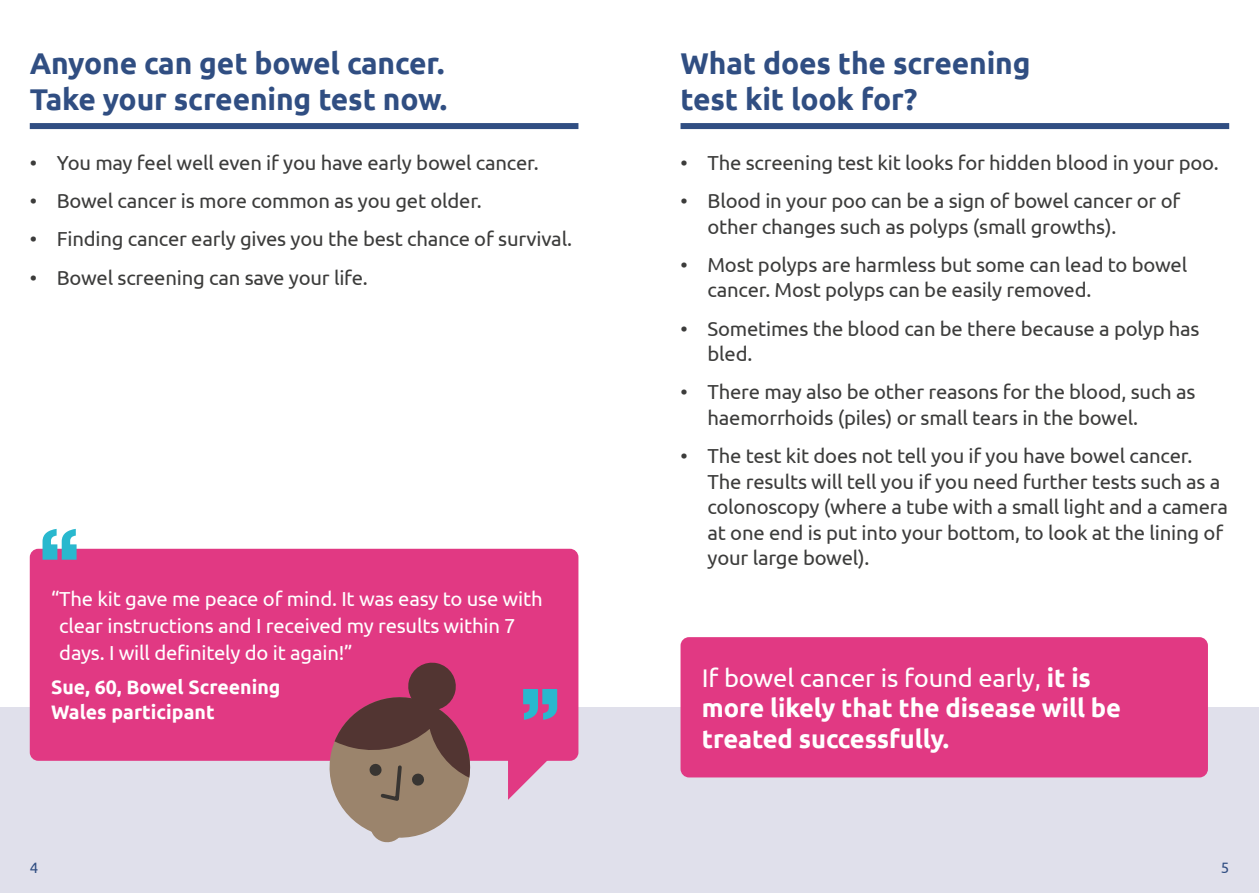
<style>
.page{position:relative;width:1259px;height:893px;background:#fff}
.page>*{position:absolute;margin:0;border:0;box-sizing:border-box;transform-origin:0 0}
.t1{font:700 30px/36px "Ubuntu";letter-spacing:-.005em;color:#304e82}
.t2{font:700 25.5px/30.6px "Ubuntu";letter-spacing:-.005em;color:#fff}
.t3{font:20.25px/25.5px "Ubuntu";letter-spacing:-.01em;color:#3c3c3b}
.t4{font:20.25px/27px "Ubuntu";letter-spacing:-.01em;color:#fff}
.t5{font:700 19.5px/25.5px "Ubuntu";color:#fff}
.t6{font:15px "Ubuntu";color:#304e82}
.s1{font-weight:400}
</style>
<div class="page">
<div style="left:0;top:707px;width:1259px;height:186px;background:#e0e0eb"></div>
<div style="left:30px;top:123px;width:548px;height:6px;background:#304e82"></div>
<div style="left:680px;top:123px;width:549px;height:6px;background:#304e82"></div>
<svg style="left:508px;top:761px;width:39px;height:39px"></svg>
<div style="left:30px;top:549px;width:548px;height:212px;background:#e13983;border-radius:9px"></div>
<svg style="left:523px;top:689px;width:34px;height:31px"></svg>
<svg style="left:43px;top:529px;width:34px;height:31px"></svg>
<svg style="left:323px;top:662px;width:154px;height:181px"></svg>
<div style="left:680px;top:637px;width:528px;height:140px;background:#e13983;border-radius:9px"></div>
<h1 class="t1" style="left:30px;top:45px;width:419px">Anyone can get bowel cancer.<br>Take your screening test now.</h1>
<p class="t3" style="left:30px;top:149px;width:510px">• You may feel well even if you have early bowel cancer.</p>
<p class="t3" style="left:30px;top:187px;width:453px">• Bowel cancer is more common as you get older.</p>
<p class="t3" style="left:30px;top:226px;width:544px">• Finding cancer early gives you the best chance of survival.</p>
<p class="t3" style="left:30px;top:264px;width:340px">• Bowel screening can save your life.</p>
<h1 class="t1" style="left:680px;top:45px;width:352px">What does the screening test kit look for?</h1>
<p class="t3" style="left:680px;top:149px;width:540px">• The screening test kit looks for hidden blood in your poo.</p>
<p class="t3" style="left:707px;top:187px;width:474px;text-indent:-27px">• Blood in your poo can be a sign of bowel cancer or of other changes such as polyps (small growths).</p>
<p class="t3" style="left:707px;top:251px;width:481px;text-indent:-27px">• Most polyps are harmless but some can lead to bowel cancer. Most polyps can be easily removed.</p>
<p class="t3" style="left:707px;top:315px;width:493px;text-indent:-27px">• Sometimes the blood can be there because a polyp has bled.</p>
<p class="t3" style="left:707px;top:379px;width:489px;text-indent:-27px">• There may also be other reasons for the blood, such as haemorrhoids (piles) or small tears in the bowel.</p>
<p class="t3" style="left:707px;top:442px;width:522px;text-indent:-27px">• The test kit does not tell you if you have bowel cancer.<br>The results will tell you if you need further tests such as a colonoscopy (where a tube with a small light and a camera at one end is put into your bottom, to look at the lining of your large bowel).</p>
<p class="t4" style="left:59px;top:585px;width:485px;text-indent:-8px">“The kit gave me peace of mind. It was easy to use with clear instructions and I received my results within 7 days. I will definitely do it again!”</p>
<p class="t5" style="left:51px;top:674px;width:231px">Sue, 60, Bowel Screening<br>Wales participant</p>
<p class="t2" style="left:702px;top:662px;width:421px"><span class="s1">If bowel cancer is found early,</span> it is more likely that the disease will be treated successfully.</p>
<p class="t6" style="left:30px;top:859px;width:10px">4</p>
<p class="t6" style="left:1220px;top:859px;width:10px">5</p>
</div>
